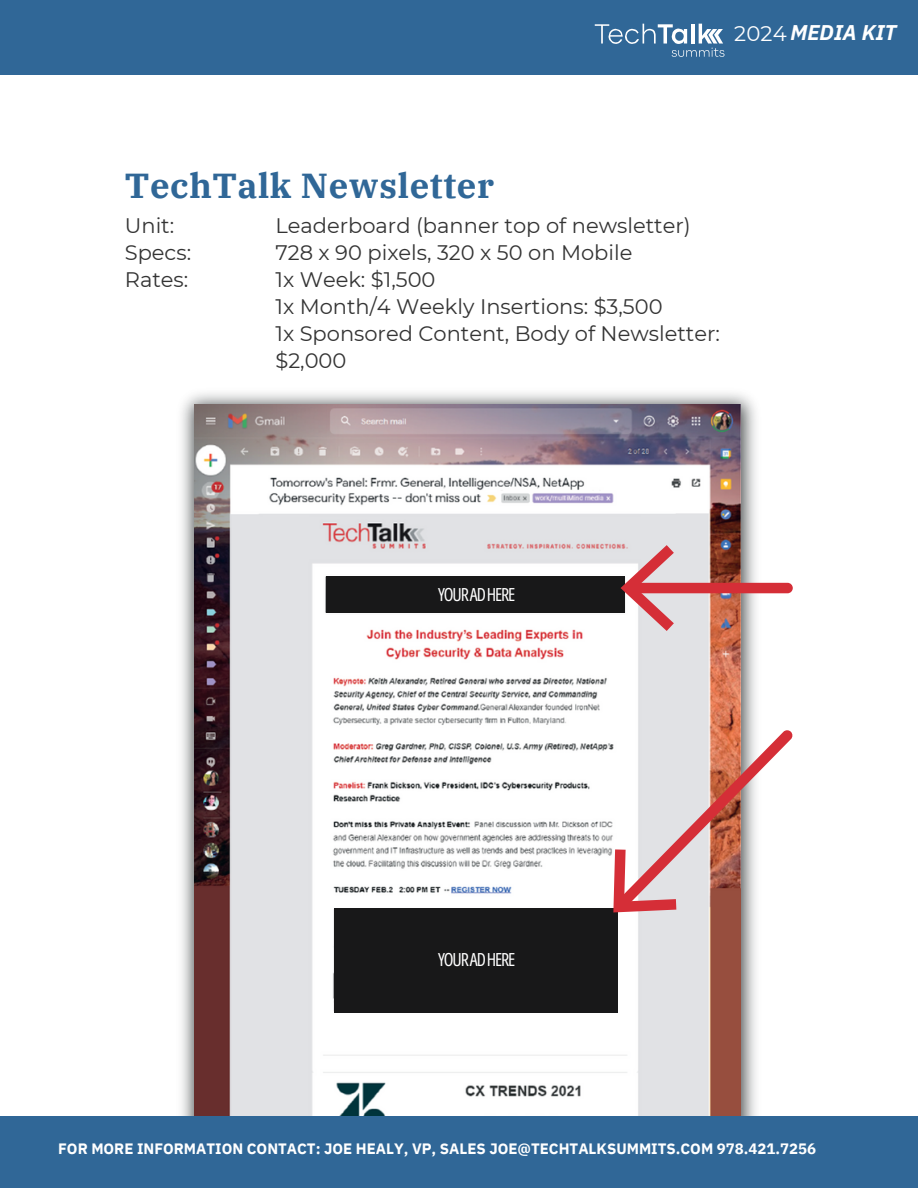
<style>
.page{position:relative;width:918px;height:1188px;background:#fff}
.page>*{position:absolute;margin:0;border:0;box-sizing:border-box;transform-origin:0 0}
.t1{font:700 34.65px "IBM Plex Serif";letter-spacing:.02em;color:#306797}
.t2{font:italic 700 21.15px "IBM Plex Sans";color:#fff}
.t3{font:21px/27px "Montserrat";color:#343434}
.t4{font:18px "Open Sans Condensed";letter-spacing:-.065em;color:#fff}
.t5{font:700 15px "IBM Plex Sans";color:#fff}
.s1{font-family:"Montserrat";font-weight:400;font-style:normal}
</style>
<div class="page">
<img style="left:181px;top:393px;width:586px;height:723px">
<img style="left:195px;top:404px;width:545px;height:712px">
<div style="left:0;top:1116px;width:918px;height:72px;background:#306797"></div>
<div style="left:334px;top:909px;width:283px;height:103px;background:#181819"></div>
<svg style="left:613px;top:730px;width:180px;height:182px"></svg>
<div style="left:326px;top:576px;width:299px;height:36px;background:#181819"></div>
<div style="left:627px;top:583px;width:166px;height:10px;background:#d52e37;border-radius:5px"></div>
<svg style="left:621px;top:545px;width:53px;height:86px"></svg>
<div style="left:0;top:0;width:918px;height:75px;background:#306797"></div>
<svg style="left:595px;top:24px;width:130px;height:33px"></svg>
<h2 class="t2" style="left:734px;top:18px;width:164px"><span class="s1">2024</span> MEDIA KIT</h2>
<h1 class="t1" style="left:125px;top:163px;width:371px">TechTalk Newsletter</h1>
<h3 class="t3" style="left:125px;top:212px;width:68px">Unit:<br>Specs:<br>Rates:</h3>
<h3 class="t3" style="left:275px;top:212px;width:446px">Leaderboard (banner top of newsletter)<br>728 x 90 pixels, 320 x 50 on Mobile<br>1x Week: $1,500<br>1x Month/4 Weekly Insertions: $3,500<br>1x Sponsored Content, Body of Newsletter: $2,000</h3>
<p class="t4" style="left:438px;top:582px;width:79px">YOURADHERE</p>
<p class="t4" style="left:438px;top:947px;width:79px">YOURADHERE</p>
<p class="t5" style="left:58px;top:1139px;width:759px">FOR MORE INFORMATION CONTACT: JOE HEALY, VP, SALES JOE@TECHTALKSUMMITS.COM 978.421.7256</p>
</div>
